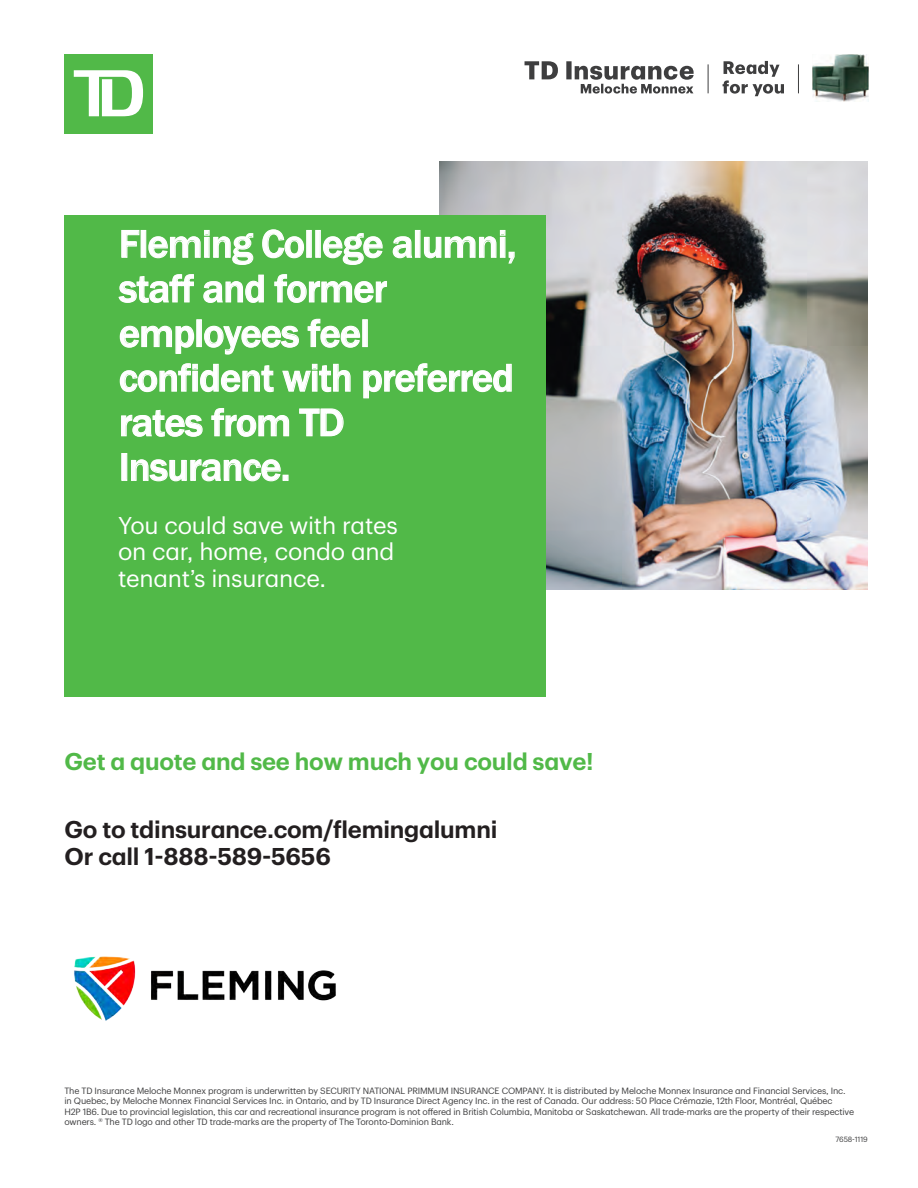
<style>
.page{position:relative;width:918px;height:1188px;background:#fff}
.page>*{position:absolute;margin:0;border:0;box-sizing:border-box;transform-origin:0 0}
.t1{font:500 40.2px/44.5px "Franklin Gothic";letter-spacing:-.02em;color:#fff}
.t2{font:23.85px/26.7px "TD Graphik";letter-spacing:-.01em;color:#fff}
.t3{font:600 23.85px/26.7px "TD Graphik";letter-spacing:-.01em;color:#231f20}
.t4{font:600 23.85px "TD Graphik";letter-spacing:-.01em;color:#51b948}
.t5{font:8.85px/10.4px "TD Graphik";letter-spacing:-.02em;color:#3e3e3f}
.t6{font:7.5px "TD Graphik";letter-spacing:-.025em;color:#3e3e3f}
</style>
<div class="page">
<img style="left:439px;top:161px;width:429px;height:429px">
<img style="left:812px;top:54px;width:56px;height:48px">
<svg style="left:723px;top:61px;width:61px;height:35px"></svg>
<svg style="left:798px;top:64px;width:1px;height:29px"></svg>
<svg style="left:708px;top:64px;width:1px;height:29px"></svg>
<svg style="left:525px;top:61px;width:169px;height:33px"></svg>
<div style="left:64px;top:215px;width:482px;height:482px;background:#51b948"></div>
<div style="left:64px;top:54px;width:89px;height:79px;background:#51b948"></div>
<svg style="left:74px;top:70px;width:69px;height:46px"></svg>
<img style="left:74px;top:956px;width:262px;height:65px">
<p class="t1" style="left:119px;top:222px;width:399px">Fleming College alumni, staff and former employees feel confident with preferred rates from TD<br>Insurance.</p>
<p class="t2" style="left:118px;top:510px;width:281px">You could save with rates on car, home, condo and tenant’s insurance.</p>
<p class="t4" style="left:65px;top:743px;width:531px">Get a quote and see how much you could save!</p>
<p class="t3" style="left:65px;top:814px;width:434px">Go to tdinsurance.com/flemingalumni<br>Or call 1-888-589-5656</p>
<p class="t5" style="left:65px;top:1085px;width:791px">The TD Insurance Meloche Monnex program is underwritten by SECURITY NATIONAL PRIMMUM INSURANCE COMPANY. It is distributed by Meloche Monnex Insurance and Financial Services, Inc. in Quebec, by Meloche Monnex Financial Services Inc. in Ontario, and by TD Insurance Direct Agency Inc. in the rest of Canada. Our address: 50 Place Crémazie, 12th Floor, Montréal, Québec<br>H2P 1B6. Due to provincial legislation, this car and recreational insurance program is not offered in British Columbia, Manitoba or Saskatchewan. All trade-marks are the property of their respective owners. The TD logo and other TD trade-marks are the property of The Toronto-Dominion Bank.</p>
<p class="t6" style="left:836px;top:1133px;width:34px">7658-1119</p>
</div>
